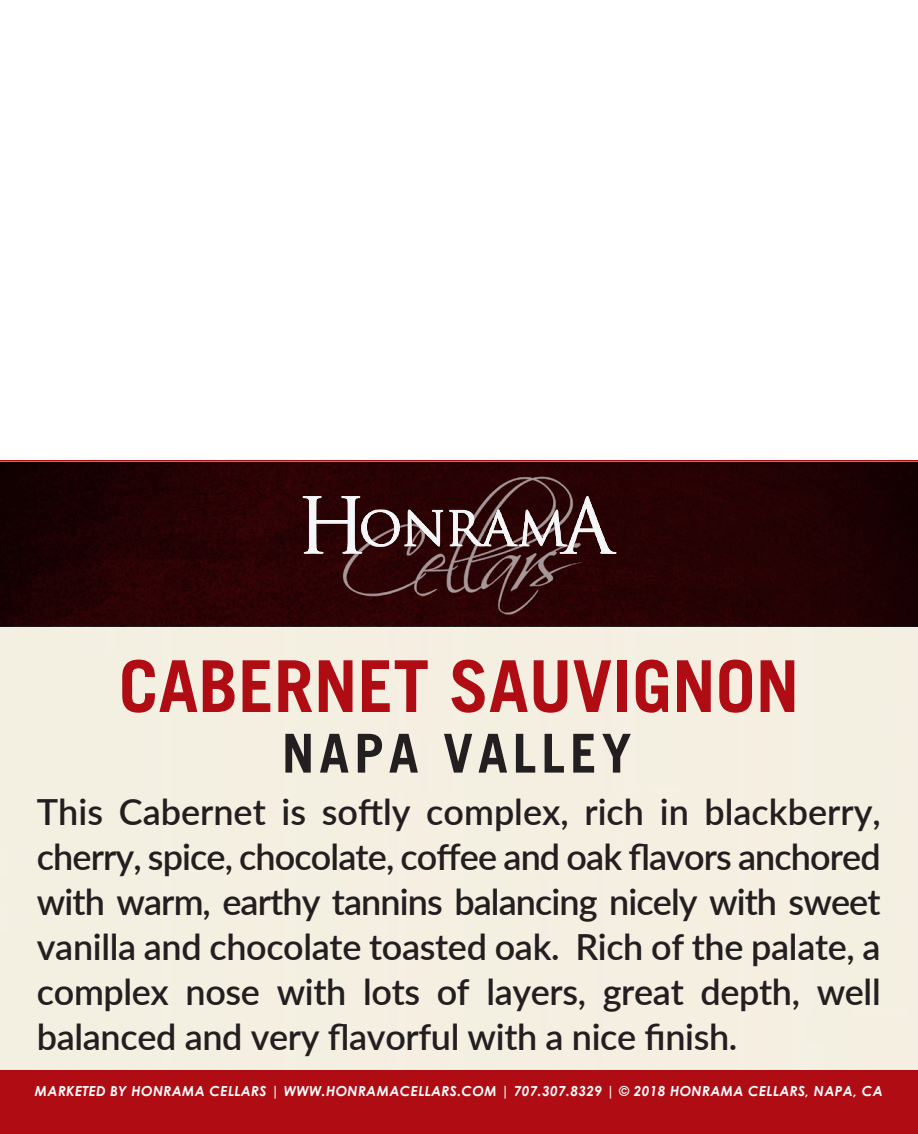
<style>
.page{position:relative;width:918px;height:1134px;background:#fff}
.page>*{position:absolute;margin:0;border:0;box-sizing:border-box;transform-origin:0 0}
.t1{font:700 71.7px "Trade Gothic LT";color:#af0c14}
.t2{font:700 53.7px "Trade Gothic LT";letter-spacing:.09em;color:#231f20}
.t3{font:600 36px/45px "Lato";letter-spacing:-.01em;color:#231f20;text-align:justify}
.t4{font:italic 700 13.8px "Century Gothic";letter-spacing:.025em;color:#fff}
</style>
<div class="page">
<div style="left:0;top:1070px;width:918px;height:64px;background:#af0c14"></div>
<svg style="left:0;top:460px;width:918px;height:166px;background:#260204"></svg>
<img style="left:296px;top:468px;width:327px;height:155px">
<h1 class="t1" style="left:119px;top:642px;width:682px">CABERNET SAUVIGNON</h1>
<h2 class="t2" style="left:282px;top:720px;width:351px">NAPA VALLEY</h2>
<p class="t3" style="left:37px;top:788px;width:845px">This Cabernet is softly complex, rich in blackberry, cherry, spice, chocolate, coffee and oak flavors anchored with warm, earthy tannins balancing nicely with sweet vanilla and chocolate toasted oak. Rich of the palate, a complex nose with lots of layers, great depth, well balanced and very flavorful with a nice finish.</p>
<p class="t4" style="left:35px;top:1081px;width:850px">MARKETED BY HONRAMA CELLARS | WWW.HONRAMACELLARS.COM | 707.307.8329 | © 2018 HONRAMA CELLARS, NAPA, CA</p>
</div>
